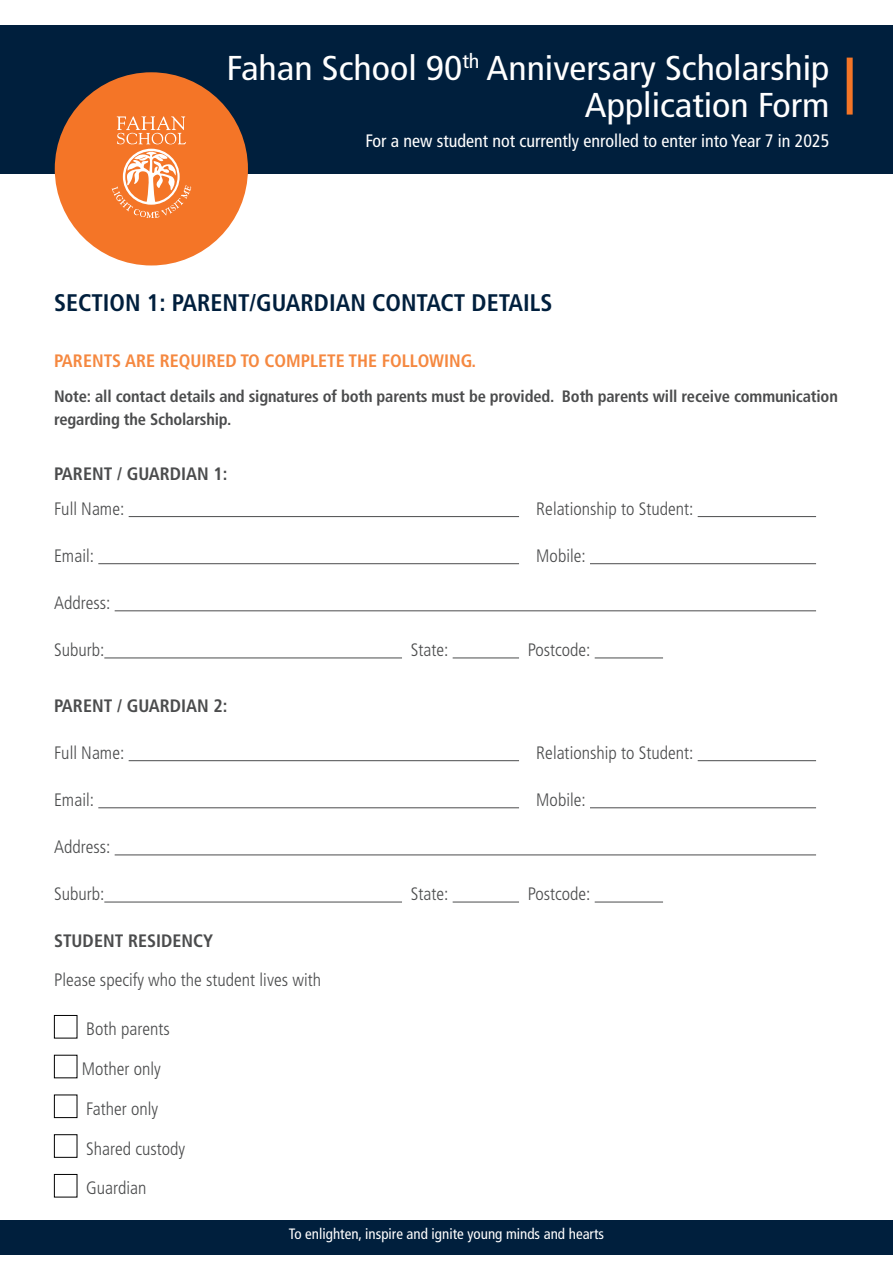
<style>
.page{position:relative;width:893px;height:1263px;background:#fff}
.page>*{position:absolute;margin:0;border:0;box-sizing:border-box;transform-origin:0 0}
.t1{font:condensed 34.5px/37.5px "Frutiger LT Pro";color:#fff;text-align:right;scale:1.1 1}
.Copy{font:700 condensed 24px "Frutiger LT Pro";color:#001f3d}
.Copy-2{font:300 condensed 18px "Frutiger LT Pro";color:#4b4c4d}
.t2{font:condensed 18px "Frutiger LT Pro";color:#fff}
.Copy-3{font:700 condensed 18px "Frutiger LT Pro";color:#4b4c4d}
.Copy-4{font:700 condensed 18px "Frutiger LT Pro";color:#f58840}
.Copy-5{font:700 condensed 16.5px/22.5px "Frutiger LT Pro";letter-spacing:-.01em;color:#4b4c4d}
.Copy-6{font:condensed 15px "Frutiger LT Pro";color:#fff}
</style>
<div class="page">
<div style="left:0;top:26px;width:893px;height:148px;background:#001f3d"></div>
<div style="left:55px;top:72px;width:193px;height:193px;background:#f47527;border-radius:50%"></div>
<svg style="left:112px;top:116px;width:79px;height:102px"></svg>
<div style="left:0;top:1220px;width:893px;height:34px;background:#001f3d"></div>
<hr style="left:129px;top:516px;width:390px;height:1px;background:#4b4c4d">
<hr style="left:698px;top:516px;width:118px;height:1px;background:#4b4c4d">
<hr style="left:98px;top:563px;width:421px;height:1px;background:#4b4c4d">
<hr style="left:590px;top:563px;width:226px;height:1px;background:#4b4c4d">
<hr style="left:115px;top:610px;width:701px;height:1px;background:#4b4c4d">
<hr style="left:104px;top:657px;width:298px;height:1px;background:#4b4c4d">
<hr style="left:453px;top:657px;width:66px;height:1px;background:#4b4c4d">
<hr style="left:595px;top:657px;width:68px;height:1px;background:#4b4c4d">
<hr style="left:129px;top:760px;width:390px;height:1px;background:#4b4c4d">
<hr style="left:698px;top:760px;width:118px;height:1px;background:#4b4c4d">
<hr style="left:98px;top:807px;width:421px;height:1px;background:#4b4c4d">
<hr style="left:590px;top:807px;width:226px;height:1px;background:#4b4c4d">
<hr style="left:115px;top:854px;width:701px;height:1px;background:#4b4c4d">
<hr style="left:104px;top:901px;width:298px;height:1px;background:#4b4c4d">
<hr style="left:453px;top:901px;width:66px;height:1px;background:#4b4c4d">
<hr style="left:595px;top:901px;width:68px;height:1px;background:#4b4c4d">
<div style="left:54px;top:1015px;width:23px;height:23px;background:#fff;border:1px solid #000"></div>
<div style="left:54px;top:1094px;width:23px;height:24px;background:#fff;border:1px solid #000"></div>
<div style="left:54px;top:1134px;width:23px;height:24px;background:#fff;border:1px solid #000"></div>
<div style="left:54px;top:1174px;width:23px;height:23px;background:#fff;border:1px solid #000"></div>
<div style="left:847px;top:58px;width:6px;height:57px;background:#f47527"></div>
<p class="t1" style="left:227px;top:49px;width:550px">Fahan School 90<sup>th</sup> Anniversary Scholarship<br>Application Form</p>
<p class="t2" style="left:366px;top:131px;width:465px">For a new student not currently enrolled to enter into Year 7 in 2025</p>
<p class="Copy" style="left:54px;top:289px;width:500px">SECTION 1: PARENT/GUARDIAN CONTACT DETAILS</p>
<p class="Copy-4" style="left:54px;top:350px;width:424px">PARENTS ARE REQUIRED TO COMPLETE THE FOLLOWING.</p>
<p class="Copy-5" style="left:54px;top:385px;width:785px">Note: all contact details and signatures of both parents must be provided. Both parents will receive communication regarding the Scholarship.</p>
<p class="Copy-3" style="left:54px;top:463px;width:175px">PARENT / GUARDIAN 1:</p>
<p class="Copy-2" style="left:54px;top:498px;width:72px">Full Name:</p>
<p class="Copy-2" style="left:536px;top:498px;width:159px">Relationship to Student:</p>
<p class="Copy-2" style="left:54px;top:545px;width:41px">Email:</p>
<p class="Copy-2" style="left:536px;top:545px;width:51px">Mobile:</p>
<p class="Copy-2" style="left:54px;top:592px;width:58px">Address:</p>
<p class="Copy-2" style="left:54px;top:640px;width:52px">Suburb:</p>
<p class="Copy-2" style="left:411px;top:640px;width:39px">State:</p>
<p class="Copy-2" style="left:528px;top:640px;width:64px">Postcode:</p>
<p class="Copy-3" style="left:54px;top:695px;width:175px">PARENT / GUARDIAN 2:</p>
<p class="Copy-2" style="left:54px;top:742px;width:72px">Full Name:</p>
<p class="Copy-2" style="left:536px;top:742px;width:159px">Relationship to Student:</p>
<p class="Copy-2" style="left:54px;top:789px;width:41px">Email:</p>
<p class="Copy-2" style="left:536px;top:789px;width:51px">Mobile:</p>
<p class="Copy-2" style="left:54px;top:836px;width:58px">Address:</p>
<p class="Copy-2" style="left:54px;top:884px;width:52px">Suburb:</p>
<p class="Copy-2" style="left:411px;top:884px;width:39px">State:</p>
<p class="Copy-2" style="left:528px;top:884px;width:64px">Postcode:</p>
<p class="Copy-3" style="left:54px;top:930px;width:161px">STUDENT RESIDENCY</p>
<p class="Copy-2" style="left:54px;top:969px;width:268px">Please specify who the student lives with</p>
<p class="Copy-2" style="left:86px;top:1019px;width:85px">Both parents</p>
<p class="Copy-2" style="left:82px;top:1059px;width:81px">Mother only</p>
<p class="Copy-2" style="left:86px;top:1098px;width:73px">Father only</p>
<p class="Copy-2" style="left:86px;top:1138px;width:100px">Shared custody</p>
<p class="Copy-2" style="left:86px;top:1178px;width:62px">Guardian</p>
<p class="Copy-6" style="left:289px;top:1225px;width:317px">To enlighten, inspire and ignite young minds and hearts</p>
</div>
